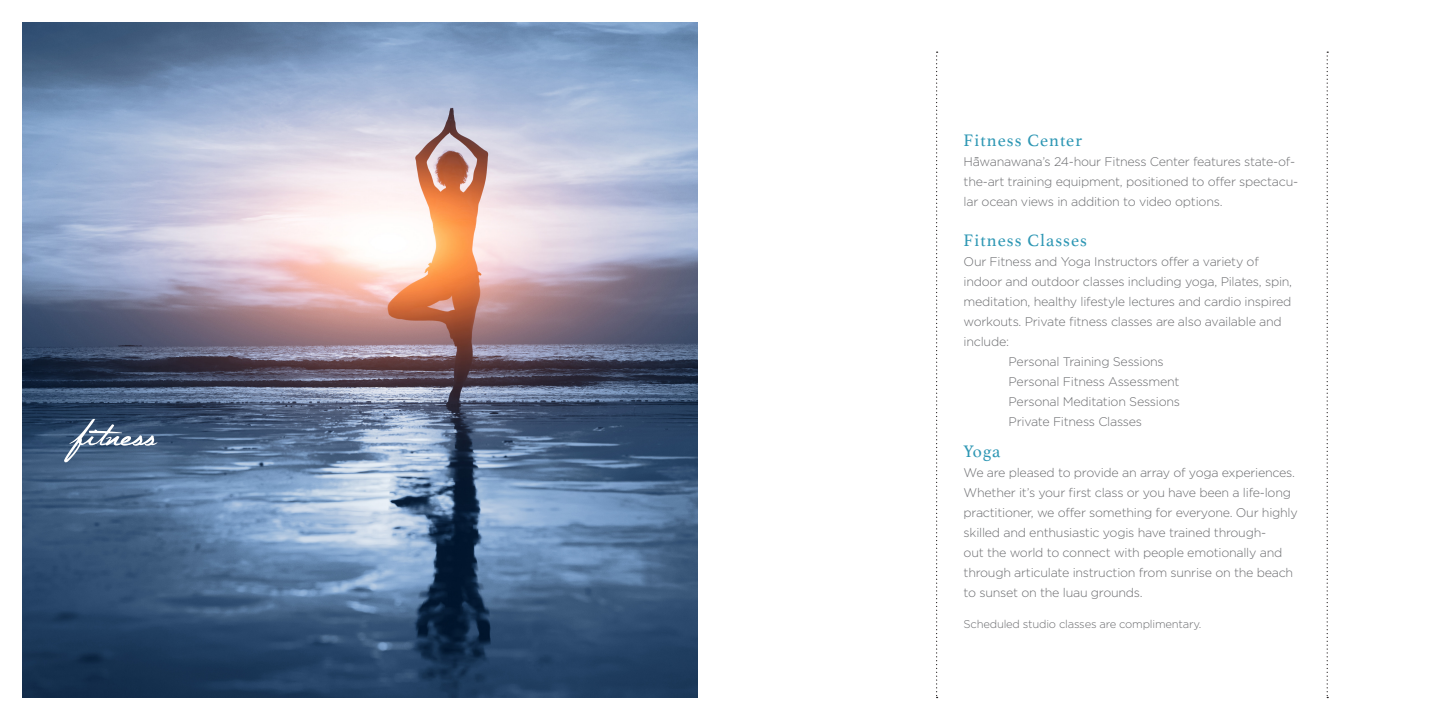
<style>
.page{position:relative;width:1440px;height:720px;background:#fff}
.page>*{position:absolute;margin:0;border:0;box-sizing:border-box;transform-origin:0 0}
.t1{font:75px "The Constellation of Heracles";color:#fff}
.t2{font:17.5px "Athelas";letter-spacing:.06em;color:#2e97b4}
.t3{font:300 12.5px/20px "Gotham HTF";letter-spacing:-.02em;color:#6c6d70}
.t4{font:300 11.25px "Gotham HTF";letter-spacing:-.02em;color:#6c6d70}
</style>
<div class="page">
<img style="left:22px;top:22px;width:676px;height:675px">
<svg style="left:936px;top:52px;width:2px;height:646px"></svg>
<svg style="left:1327px;top:52px;width:1px;height:646px"></svg>
<p class="t1" style="left:72px;top:376px;width:86px">fitness</p>
<p class="t2" style="left:964px;top:126px;width:120px">Fitness Center</p>
<p class="t3" style="left:964px;top:151px;width:336px">Hawanawana’s 24-hour Fitness Center features state-of&shy;the-art training equipment, positioned to offer spectacu&shy;lar ocean views in addition to video options.</p>
<p class="t2" style="left:964px;top:226px;width:125px">Fitness Classes</p>
<p class="t3" style="left:964px;top:251px;width:330px">Our Fitness and Yoga Instructors offer a variety of indoor and outdoor classes including yoga, Pilates, spin, meditation, healthy lifestyle lectures and cardio inspired workouts. Private fitness classes are also available and include:</p>
<p class="t3" style="left:1009px;top:351px;width:157px">Personal Training Sessions</p>
<p class="t3" style="left:1009px;top:371px;width:172px">Personal Fitness Assessment</p>
<p class="t3" style="left:1009px;top:391px;width:173px">Personal Meditation Sessions</p>
<p class="t3" style="left:1009px;top:411px;width:135px">Private Fitness Classes</p>
<p class="t2" style="left:964px;top:437px;width:38px">Yoga</p>
<p class="t3" style="left:964px;top:463px;width:336px">We are pleased to provide an array of yoga experiences.<br>Whether it’s your first class or you have been a life-long practitioner, we offer something for everyone. Our highly skilled and enthusiastic yogis have trained through-<br>out the world to connect with people emotionally and through articulate instruction from sunrise on the beach to sunset on the luau grounds.</p>
<p class="t4" style="left:964px;top:618px;width:239px">Scheduled studio classes are complimentary.</p>
</div>
